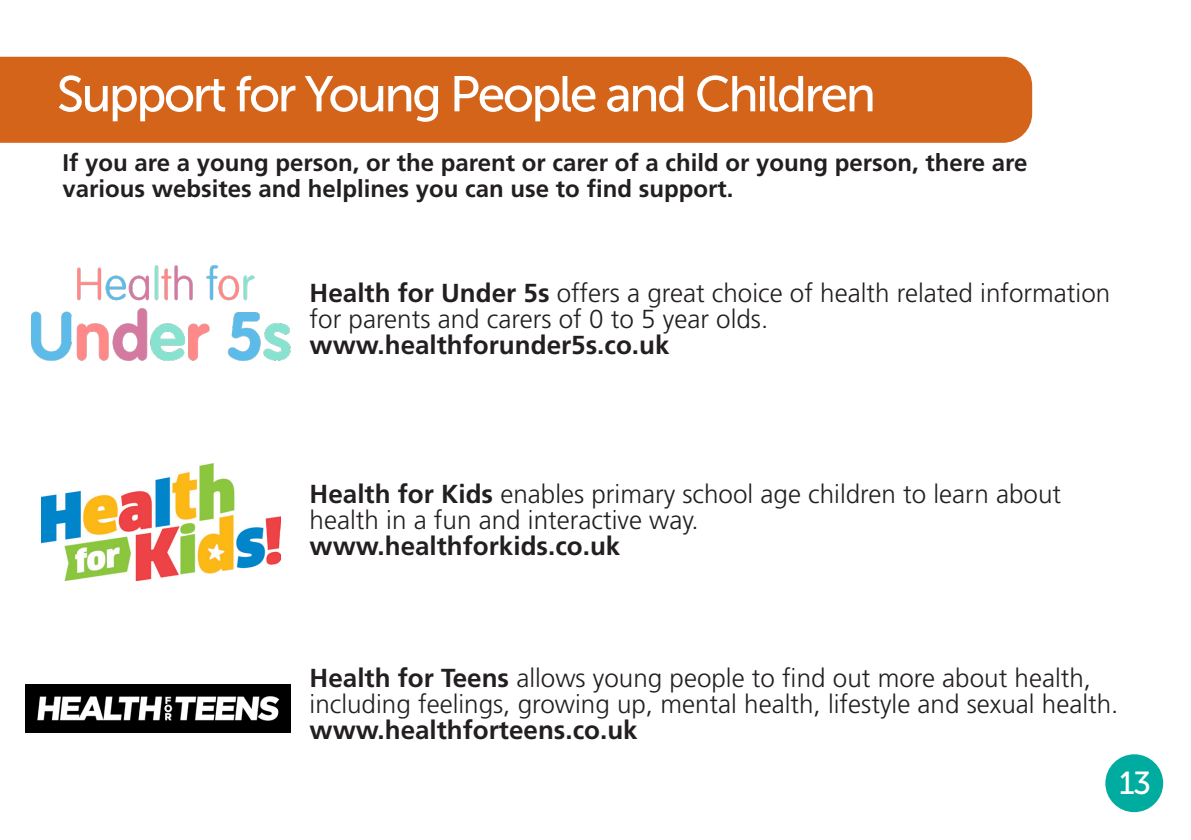
<style>
.page{position:relative;width:1191px;height:840px;background:#fff}
.page>*{position:absolute;margin:0;border:0;box-sizing:border-box;transform-origin:0 0}
.t1{font:50px "Museo Sans 500";letter-spacing:-.05em;color:#fff}
.t2{font:31.8px "Museo Sans 500";color:#fff}
.BodyText{font:300 26px/26px "Frutiger LT Std";color:#231f20}
.BodyText-2{font:700 24px/26px "Frutiger LT Std";color:#231f20}
.s1{font-weight:700}
</style>
<div class="page">
<div style="left:0;top:57px;width:1032px;height:86px;background:#d3641a"></div>
<div style="left:1105px;top:753px;width:58px;height:58px;background:#00aca0;border-radius:50%"></div>
<img style="left:41px;top:463px;width:239px;height:117px">
<img style="left:31px;top:265px;width:260px;height:95px">
<img style="left:26px;top:684px;width:265px;height:48px">
<p class="t1" style="left:57px;top:67px;width:820px">Support for Young People and Children</p>
<p class="BodyText-2" style="left:62px;top:149px;width:966px">If you are a young person, or the parent or carer of a child or young person, there are various websites and helplines you can use to find support.</p>
<p class="BodyText" style="left:310px;top:280px;width:802px"><span class="s1">Health for Under 5s</span> offers a great choice of health related information for parents and carers of 0 to 5 year olds. <span class="s1">www.healthforunder5s.co.uk</span></p>
<p class="BodyText" style="left:310px;top:481px;width:753px"><span class="s1">Health for Kids</span> enables primary school age children to learn about health in a fun and interactive way.<br><span class="s1">www.healthforkids.co.uk</span></p>
<p class="BodyText" style="left:310px;top:665px;width:810px"><span class="s1">Health for Teens</span> allows young people to find out more about health, including feelings, growing up, mental health, lifestyle and sexual health. <span class="s1">www.healthforteens.co.uk</span></p>
<p class="t2" style="left:1119px;top:765px;width:33px">13</p>
</div>
